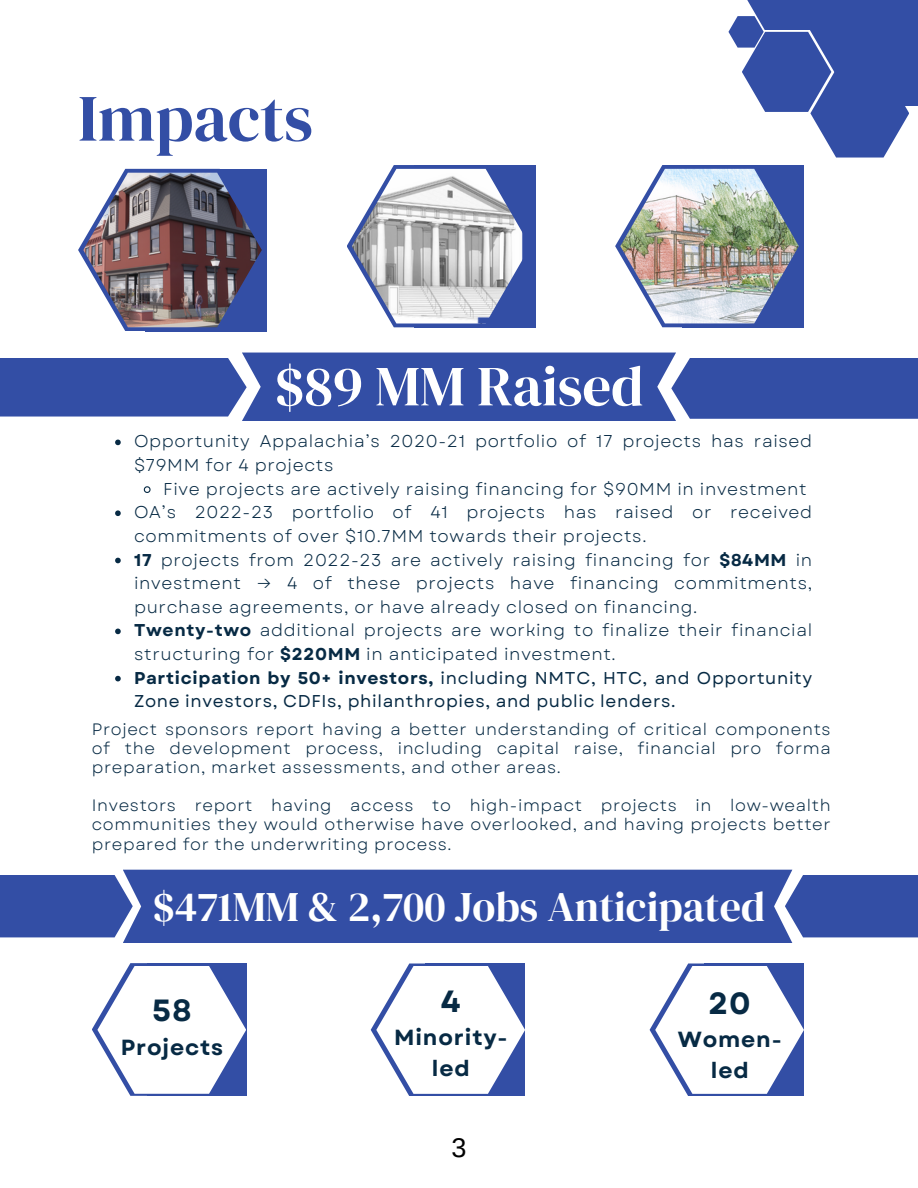
<style>
.page{position:relative;width:918px;height:1188px;background:#fff}
.page>*{position:absolute;margin:0;border:0;box-sizing:border-box;transform-origin:0 0}
.t1{font:66px "DM Serif Display";color:#334ea5}
.t2{font:56.55px "DM Serif Display";color:#fff}
.t3{font:42px "DM Serif Display";color:#fff}
.t4{font:700 30.6px "Garet";color:#072a44}
.t5{font:27px "Arimo";color:#000}
.t6{font:700 21.9px/30.3px "Garet";letter-spacing:.04em;color:#072a44;text-align:center}
.t7{font:17.1px/23.7px "Garet";letter-spacing:.04em;color:#072a44}
.t8{font:17.1px/23.7px "Garet";letter-spacing:.04em;color:#072a44}
.t9{font:16.5px/19.2px "Garet";letter-spacing:.04em;color:#072a44;text-align:justify}
.s1{font-weight:700}
</style>
<div class="page">
<div style="left:792px;top:0;width:126px;height:106px;background:#334ea5"></div>
<svg style="left:728px;top:16px;width:181px;height:142px"></svg>
<div style="left:739px;top:0;width:107px;height:30px;background:#334ea5"></div>
<svg style="left:0;top:353px;width:918px;height:68px"></svg>
<svg style="left:78px;top:169px;width:189px;height:162px"></svg>
<img style="left:83px;top:173px;width:179px;height:154px">
<svg style="left:347px;top:165px;width:188px;height:162px"></svg>
<img style="left:352px;top:169px;width:178px;height:155px">
<svg style="left:615px;top:165px;width:189px;height:162px"></svg>
<img style="left:620px;top:169px;width:179px;height:154px">
<div style="left:123px;top:870px;width:669px;height:73px;background:#334ea5"></div>
<div style="left:785px;top:875px;width:133px;height:62px;background:#334ea5"></div>
<div style="left:0;top:875px;width:133px;height:62px;background:#334ea5"></div>
<svg style="left:115px;top:440px;width:6px;height:5px"></svg>
<svg style="left:143px;top:486px;width:8px;height:7px"></svg>
<svg style="left:115px;top:510px;width:6px;height:6px"></svg>
<svg style="left:115px;top:558px;width:6px;height:5px"></svg>
<svg style="left:115px;top:629px;width:6px;height:5px"></svg>
<svg style="left:115px;top:676px;width:6px;height:5px"></svg>
<svg style="left:92px;top:963px;width:154px;height:133px"></svg>
<svg style="left:650px;top:963px;width:154px;height:133px"></svg>
<svg style="left:371px;top:963px;width:154px;height:133px"></svg>
<h3 class="t1" style="left:78px;top:72px;width:236px">Impacts</h3>
<p class="t2" style="left:274px;top:347px;width:371px">$89 MM Raised</p>
<p class="t7" style="left:134px;top:430px;width:680px">Opportunity Appalachia’s 2020-21 portfolio of 17 projects has raised $79MM for 4 projects</p>
<h2 class="t7" style="left:163px;top:477px;width:645px">Five projects are actively raising financing for $90MM in investment</h2>
<p class="t7" style="left:134px;top:501px;width:680px">OA’s 2022-23 portfolio of 41 projects has raised or received commitments of over $10.7MM towards their projects.</p>
<p class="t7" style="left:134px;top:548px;width:680px;text-align:justify"><span class="s1">17</span> projects from 2022-23 are actively raising financing for <span class="s1">$84MM</span> in investment → 4 of these projects have financing commitments, purchase agreements, or have already closed on financing.</p>
<p class="t7" style="left:134px;top:619px;width:680px"><span class="s1">Twenty-two</span> additional projects are working to finalize their financial structuring for <span class="s1">$220MM</span> in anticipated investment.</p>
<p class="t8" style="left:134px;top:666px;width:680px"><span class="s1">Participation by 50+ investors,</span> including NMTC, HTC, and Opportunity<br>Zone investors, CDFIs, philanthropies, and public lenders.</p>
<p class="t9" style="left:92px;top:720px;width:740px">Project sponsors report having a better understanding of critical components of the development process, including capital raise, financial pro forma preparation, market assessments, and other areas.</p>
<p class="t9" style="left:92px;top:796px;width:740px">Investors report having access to high-impact projects in low-wealth communities they would otherwise have overlooked, and having projects better prepared for the underwriting process.</p>
<p class="t3" style="left:152px;top:877px;width:614px">$471MM &amp; 2,700 Jobs Anticipated</p>
<h4 class="t4" style="left:152px;top:989px;width:41px">58</h4>
<h4 class="t6" style="left:121px;top:1032px;width:104px">Projects</h4>
<h4 class="t4" style="left:441px;top:979px;width:21px">4</h4>
<h4 class="t6" style="left:394px;top:1023px;width:115px">Minority&shy;led</h4>
<p class="t5" style="left:451px;top:1133px;width:17px">3</p>
<h4 class="t4" style="left:708px;top:981px;width:44px">20</h4>
<h4 class="t6" style="left:678px;top:1025px;width:106px">Women&shy;led</h4>
</div>
